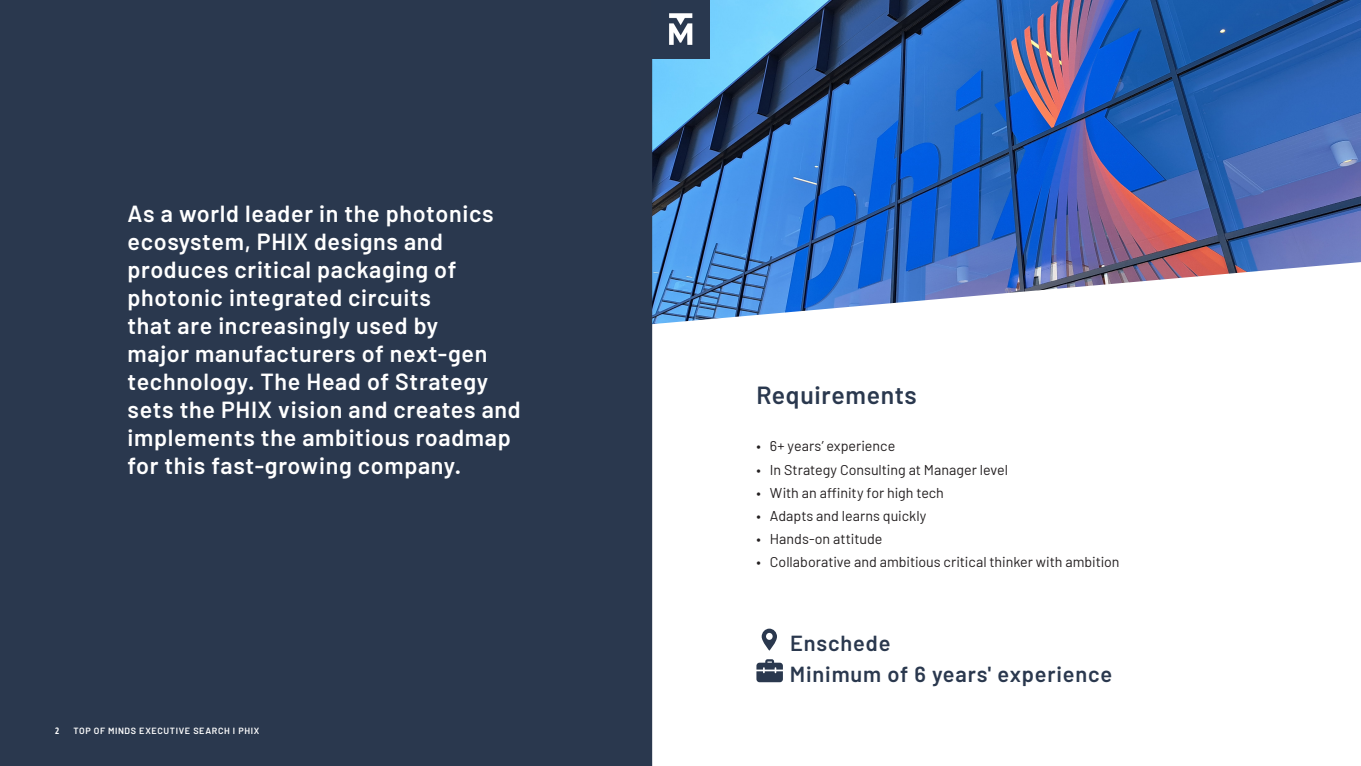
<style>
.page{position:relative;width:1361px;height:766px;background:#fff}
.page>*{position:absolute;margin:0;border:0;box-sizing:border-box;transform-origin:0 0}
.t1{font:600 24.75px "Barlow";letter-spacing:.025em;color:#2a384e}
.t2{font:600 23.25px/27.9px "Barlow";letter-spacing:.03em;color:#fff}
.t3{font:600 21.75px "Barlow";letter-spacing:.04em;color:#2a384e}
.t4{font:14.25px "Barlow";color:#231f20}
.t5{font:600 9px "Barlow";letter-spacing:.07em;color:#fff}
.t6{font:9px "Open Sans";color:#fff}
</style>
<div class="page">
<img style="left:652px;top:0;width:708px;height:262px">
<svg style="left:652px;top:262px;width:709px;height:503px"></svg>
<div style="left:0;top:0;width:652px;height:765px;background:#2a384e"></div>
<img style="left:652px;top:0;width:57px;height:58px">
<svg style="left:761px;top:628px;width:16px;height:22px"></svg>
<svg style="left:756px;top:659px;width:27px;height:23px"></svg>
<p class="t2" style="left:127px;top:200px;width:395px">As a world leader in the photonics ecosystem, PHIX designs and produces critical packaging of photonic integrated circuits<br>that are increasingly used by<br>major manufacturers of next-gen technology. The Head of Strategy sets the PHIX vision and creates and implements the ambitious roadmap for this fast-growing company.</p>
<p class="t6" style="left:55px;top:724px;width:6px">2</p>
<p class="t5" style="left:73px;top:725px;width:187px">TOP OF MINDS EXECUTIVE SEARCH I PHIX</p>
<p class="t1" style="left:756px;top:379px;width:162px">Requirements</p>
<p class="t4" style="left:756px;top:436px;width:140px">• 6+ years’ experience</p>
<p class="t4" style="left:756px;top:459px;width:253px">• In Strategy Consulting at Manager level</p>
<p class="t4" style="left:756px;top:482px;width:189px">• With an affinity for high tech</p>
<p class="t4" style="left:756px;top:505px;width:171px">• Adapts and learns quickly</p>
<p class="t4" style="left:756px;top:528px;width:128px">• Hands-on attitude</p>
<p class="t4" style="left:756px;top:551px;width:365px">• Collaborative and ambitious critical thinker with ambition</p>
<p class="t3" style="left:790px;top:629px;width:102px">Enschede</p>
<p class="t3" style="left:790px;top:660px;width:324px">Minimum of 6 years' experience</p>
</div>
